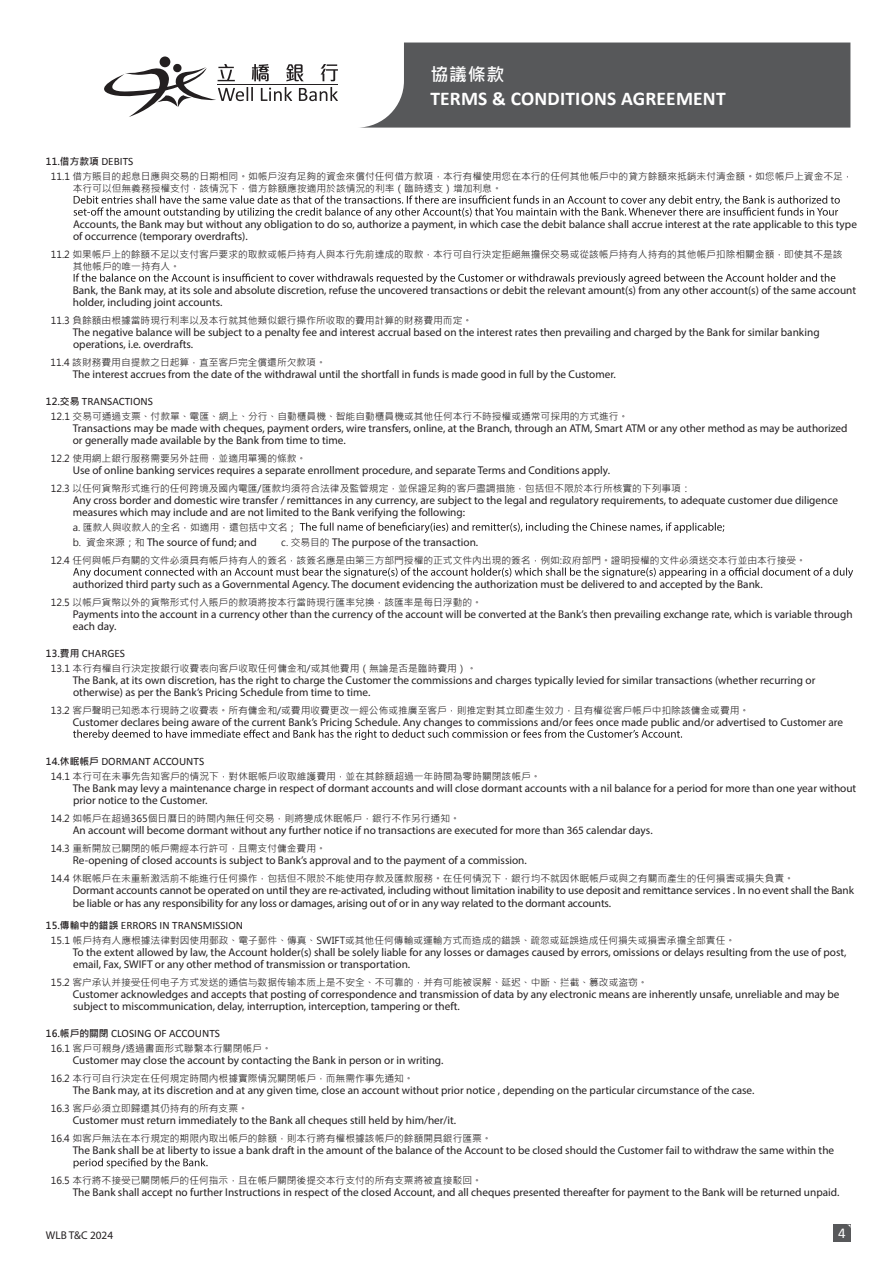
<style>
.page{position:relative;width:893px;height:1263px;background:#fff}
.page>*{position:absolute;margin:0;border:0;box-sizing:border-box;transform-origin:0 0}
.t1{font:700 19.5px "Calibri";letter-spacing:.01em;color:#fff}
.t2{font:700 18px "Microsoft Jheng Hei";color:#fff}
.t3{font:15px "Calibri";color:#fff}
.t4{font:300 11.25px/12px "Calibri";color:#231f20}
.t5{font:11.25px "Calibri";color:#231f20}
.t6{font:9.75px/15px "Microsoft Jheng Hei";color:#231f20}
.s1{font-weight:700}
.s2{font-family:"Calibri";font-size:11.25px}
.s3{font-family:"Microsoft Jheng Hei";font-weight:700;font-size:9.75px}
.s4{font-family:"Microsoft Jheng Hei";font-weight:400;font-size:9.75px}
</style>
<div class="page">
<div style="left:833px;top:1225px;width:17px;height:17px;background:#57585a"></div>
<svg style="left:74px;top:195px;width:766px;height:23px"></svg>
<svg style="left:74px;top:273px;width:761px;height:11px"></svg>
<svg style="left:300px;top:522px;width:424px;height:11px"></svg>
<svg style="left:73px;top:567px;width:780px;height:11px"></svg>
<svg style="left:73px;top:729px;width:609px;height:11px"></svg>
<svg style="left:74px;top:1158px;width:134px;height:11px"></svg>
<svg style="left:360px;top:43px;width:490px;height:85px;background:#666769"></svg>
<div style="left:160px;top:56px;width:10px;height:11px;background:#231f20;border-radius:50%"></div>
<svg style="left:104px;top:63px;width:234px;height:54px"></svg>
<hr style="left:217px;top:84px;width:121px;height:1px;background:#231f20">
<h2 class="t2" style="left:430px;top:63px;width:76px">協議條款</h2>
<h1 class="t1" style="left:430px;top:86px;width:297px">TERMS &amp; CONDITIONS AGREEMENT</h1>
<p class="t6" style="left:51px;top:153px;width:803px;text-indent:-5px"><span class="s1">11.借方款項</span> <span class="s2">DEBITS<br></span>11.1 借方賬目的起息日應與交易的日期相同。如帳戶沒有足夠的資金來償付任何借方款項，本行有權使用您在本行的任何其他帳戶中的貸方餘額來抵銷未付清金額。如您帳戶上資金不足，</p>
<p class="t6" style="left:73px;top:180px;width:431px">本行可以但無義務授權支付，該情況下，借方餘額應按適用於該情況的利率（臨時透支）增加利息。</p>
<p class="t4" style="left:73px;top:218px;width:785px">Accounts, the Bank may but without any obligation to do so, authorize a payment, in which case the debit balance shall accrue interest at the rate applicable to this type of occurrence (temporary overdrafts).</p>
<p class="t6" style="left:73px;top:248px;width:771px;line-height:12px;text-indent:-22px">11.2 如果帳戶上的餘額不足以支付客戶要求的取款或帳戶持有人與本行先前達成的取款，本行可自行決定拒絕無擔保交易或從該帳戶持有人持有的其他帳戶扣除相關金額，即使其不是該其他帳戶的唯一持有人。</p>
<p class="t4" style="left:73px;top:284px;width:785px">Bank, the Bank may, at its sole and absolute discretion, refuse the uncovered transactions or debit the relevant amount(s) from any other account(s) of the same account holder, including joint accounts.</p>
<p class="t6" style="left:51px;top:312px;width:423px">11.3 負餘額由根據當時現行利率以及本行就其他類似銀行操作所收取的費用計算的財務費用而定。</p>
<p class="t4" style="left:73px;top:326px;width:748px">The negative balance will be subject to a penalty fee and interest accrual based on the interest rates then prevailing and charged by the Bank for similar banking operations, i.e. overdrafts.</p>
<p class="t6" style="left:51px;top:354px;width:277px">11.4 該財務費用自提款之日起算，直至客戶完全償還所欠款項。</p>
<p class="t4" style="left:73px;top:368px;width:545px">The interest accrues from the date of the withdrawal until the shortfall in funds is made good in full by the Customer.</p>
<p class="t5" style="left:46px;top:394px;width:109px"><span class="s3">12.交易</span> TRANSACTIONS</p>
<p class="t6" style="left:51px;top:408px;width:579px">12.1 交易可通過支票、付款單、電匯、網上、分行、自動櫃員機、智能自動櫃員機或其他任何本行不時授權或通常可採用的方式進行。</p>
<p class="t4" style="left:73px;top:422px;width:776px">Transactions may be made with cheques, payment orders, wire transfers, online, at the Branch, through an ATM, Smart ATM or any other method as may be authorized or generally made available by the Bank from time to time.</p>
<p class="t6" style="left:51px;top:450px;width:257px">12.2 使用網上銀行服務需要另外註冊，並適用單獨的條款。</p>
<p class="t4" style="left:73px;top:464px;width:539px">Use of online banking services requires a separate enrollment procedure, and separate Terms and Conditions apply.</p>
<p class="t6" style="left:51px;top:480px;width:641px">12.3 以任何貨幣形式進行的任何跨境及國內電匯/匯款均須符合法律及監管規定，並保證足夠的客戶盡調措施，包括但不限於本行所核實的下列事項：</p>
<p class="t4" style="left:73px;top:494px;width:767px">Any cross border and domestic wire transfer / remittances in any currency, are subject to the legal and regulatory requirements, to adequate customer due diligence measures which may include and are not limited to the Bank verifying the following:</p>
<p class="t6" style="left:73px;top:519px;width:226px">a. 匯款人與收款人的全名，如適用，還包括中文名；</p>
<p class="t4" style="left:73px;top:536px;width:186px"><span class="s4">b. 資金來源；和</span> The source of fund; and</p>
<p class="t4" style="left:281px;top:536px;width:199px"><span class="s4">c. 交易目的</span> The purpose of the transaction.</p>
<p class="t6" style="left:51px;top:552px;width:757px">12.4 任何與帳戶有關的文件必須具有帳戶持有人的簽名，該簽名應是由第三方部門授權的正式文件內出現的簽名，例如:政府部門。證明授權的文件必須送交本行並由本行接受。</p>
<p class="t4" style="left:73px;top:578px;width:691px">authorized third party such as a Governmental Agency. The document evidencing the authorization must be delivered to and accepted by the Bank.</p>
<p class="t6" style="left:51px;top:594px;width:433px">12.5 以帳戶貨幣以外的貨幣形式付入賬戶的款項將按本行當時現行匯率兌換，該匯率是每日浮動的。</p>
<p class="t4" style="left:73px;top:608px;width:781px">Payments into the account in a currency other than the currency of the account will be converted at the Bank’s then prevailing exchange rate, which is variable through each day.</p>
<p class="t5" style="left:46px;top:646px;width:81px"><span class="s3">13.費用</span> CHARGES</p>
<p class="t6" style="left:51px;top:660px;width:427px">13.1 本行有權自行決定按銀行收費表向客戶收取任何傭金和/或其他費用（無論是否是臨時費用）。</p>
<p class="t4" style="left:73px;top:674px;width:744px">The Bank, at its own discretion, has the right to charge the Customer the commissions and charges typically levied for similar transactions (whether recurring or otherwise) as per the Bank’s Pricing Schedule from time to time.</p>
<p class="t6" style="left:51px;top:702px;width:700px">13.2 客戶聲明已知悉本行現時之收費表。所有傭金和/或費用收費更改一經公佈或推廣至客戶，則推定對其立即產生效力，且有權從客戶帳戶中扣除該傭金或費用。</p>
<p class="t4" style="left:73px;top:716px;width:772px">Customer declares being aware of the current Bank’s Pricing Schedule. Any changes to commissions and/or fees once made public and/or advertised to Customer are</p>
<p class="t5" style="left:46px;top:754px;width:160px"><span class="s3">14.休眠帳戶</span> DORMANT ACCOUNTS</p>
<p class="t6" style="left:51px;top:768px;width:491px">14.1 本行可在未事先告知客戶的情況下，對休眠帳戶收取維護費用，並在其餘額超過一年時間為零時關閉該帳戶。</p>
<p class="t4" style="left:73px;top:782px;width:785px">The Bank may levy a maintenance charge in respect of dormant accounts and will close dormant accounts with a nil balance for a period for more than one year without prior notice to the Customer.</p>
<p class="t6" style="left:51px;top:810px;width:411px">14.2 如帳戶在超過365個日曆日的時間內無任何交易，則將變成休眠帳戶，銀行不作另行通知。</p>
<p class="t4" style="left:73px;top:824px;width:581px">An account will become dormant without any further notice if no transactions are executed for more than 365 calendar days.</p>
<p class="t6" style="left:51px;top:840px;width:277px">14.3 重新開放已關閉的帳戶需經本行許可，且需支付傭金費用。</p>
<p class="t6" style="left:51px;top:870px;width:745px">14.4 休眠帳戶在未重新激活前不能進行任何操作，包括但不限於不能使用存款及匯款服務。在任何情況下，銀行均不就因休眠帳戶或與之有關而產生的任何損害或損失負責。</p>
<p class="t4" style="left:73px;top:854px;width:456px">Re-opening of closed accounts is subject to Bank’s approval and to the payment of a commission.</p>
<p class="t4" style="left:73px;top:883px;width:783px;line-height:13.5px">Dormant accounts cannot be operated on until they are re-activated, including without limitation inability to use deposit and remittance services . In no event shall the Bank be liable or has any responsibility for any loss or damages, arising out of or in any way related to the dormant accounts.</p>
<p class="t5" style="left:46px;top:918px;width:199px"><span class="s3">15.傳輸中的錯誤</span> ERRORS IN TRANSMISSION</p>
<p class="t6" style="left:51px;top:933px;width:686px">15.1 帳戶持有人應根據法律對因使用郵政、電子郵件、傳真、SWIFT或其他任何傳輸或運輸方式而造成的錯誤、疏忽或延誤造成任何損失或損害承擔全部責任。</p>
<p class="t4" style="left:73px;top:946px;width:775px">To the extent allowed by law, the Account holder(s) shall be solely liable for any losses or damages caused by errors, omissions or delays resulting from the use of post, email, Fax, SWIFT or any other method of transmission or transportation.</p>
<p class="t6" style="left:51px;top:975px;width:598px">15.2 客户承认并接受任何电子方式发送的通信与数据传输本质上是不安全、不可靠的，并有可能被误解、延迟、中断、拦截、篡改或盗窃。</p>
<p class="t4" style="left:73px;top:988px;width:768px">Customer acknowledges and accepts that posting of correspondence and transmission of data by any electronic means are inherently unsafe, unreliable and may be subject to miscommunication, delay, interruption, interception, tampering or theft.</p>
<p class="t5" style="left:46px;top:1026px;width:176px"><span class="s3">16.帳戶的關閉</span> CLOSING OF ACCOUNTS</p>
<p class="t6" style="left:51px;top:1041px;width:222px">16.1 客戶可親身/透過書面形式聯繫本行關閉帳戶。</p>
<p class="t4" style="left:73px;top:1054px;width:372px">Customer may close the account by contacting the Bank in person or in writing.</p>
<p class="t6" style="left:51px;top:1071px;width:364px">16.2 本行可自行決定在任何規定時間內根據實際情況關閉帳戶，而無需作事先通知。</p>
<p class="t4" style="left:73px;top:1084px;width:683px">The Bank may, at its discretion and at any given time, close an account without prior notice , depending on the particular circumstance of the case.</p>
<p class="t6" style="left:51px;top:1101px;width:199px">16.3 客戶必須立即歸還其仍持有的所有支票。</p>
<p class="t4" style="left:73px;top:1114px;width:385px">Customer must return immediately to the Bank all cheques still held by him/her/it.</p>
<p class="t6" style="left:51px;top:1131px;width:442px">16.4 如客戶無法在本行規定的期限內取出帳戶的餘額，則本行將有權根據該帳戶的餘額開具銀行匯票。</p>
<p class="t4" style="left:73px;top:1144px;width:763px">The Bank shall be at liberty to issue a bank draft in the amount of the balance of the Account to be closed should the Customer fail to withdraw the same within the</p>
<p class="t6" style="left:51px;top:1173px;width:433px">16.5 本行將不接受已關閉帳戶的任何指示，且在帳戶關閉後提交本行支付的所有支票將被直接駁回。</p>
<p class="t4" style="left:73px;top:1186px;width:768px">The Bank shall accept no further Instructions in respect of the closed Account, and all cheques presented thereafter for payment to the Bank will be returned unpaid.</p>
<p class="t4" style="left:46px;top:1229px;width:69px">WLB T&amp;C 2024</p>
<h3 class="t3" style="left:838px;top:1224px;width:9px">4</h3>
</div>
